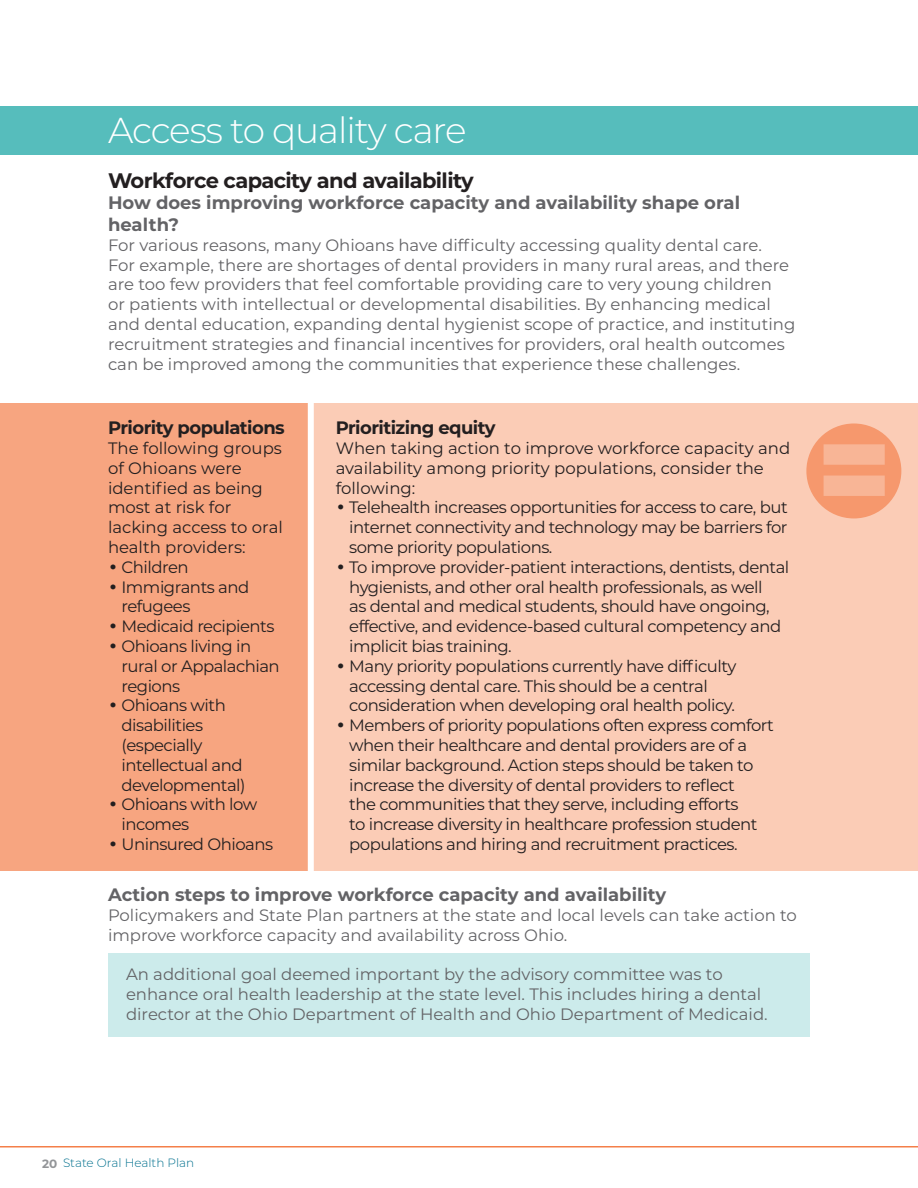
<style>
.page{position:relative;width:918px;height:1188px;background:#fff}
.page>*{position:absolute;margin:0;border:0;box-sizing:border-box;transform-origin:0 0}
.t1{font:900 120px "Montserrat";color:#fff}
.heading_2{font:300 36px "Montserrat";letter-spacing:-.03em;color:#fff}
.t2{font:700 21px "Montserrat";letter-spacing:-.03em;color:#231f20}
.t3{font:700 18px/21.6px "Montserrat";color:#636366}
.t4{font:700 18px "Montserrat";letter-spacing:-.03em;color:#231f20}
.t5{font:16.5px/19.8px "Montserrat";letter-spacing:-.03em;color:#231f20}
.t6{font:16.5px/19.8px "Montserrat";color:#636366}
.t7{font:16.5px/19.8px "Montserrat";color:#231f20}
.t8{font:300 12px "Montserrat";color:#01708e}
.s1{font-family:"Century Gothic"}
.s2{font-weight:700;color:#939598}
</style>
<div class="page">
<hr style="left:0;top:1146px;width:918px;height:2px;background:#f47f49">
<div style="left:108px;top:953px;width:702px;height:83px;background:#ccebeb"></div>
<div style="left:0;top:106px;width:918px;height:49px;background:#56bdbc"></div>
<div style="left:0;top:403px;width:314px;height:467px;background:#f7a580"></div>
<div style="left:309px;top:403px;width:609px;height:467px;background:#fbccb6"></div>
<div style="left:806px;top:423px;width:95px;height:95px;background:#f6986d;border-radius:50%"></div>
<div style="left:308px;top:399px;width:6px;height:473px;background:#fff"></div>
<p class="heading_2" style="left:108px;top:106px;width:360px">Access to quality care</p>
<p class="t2" style="left:108px;top:165px;width:367px">Workforce capacity and availability</p>
<p class="t3" style="left:108px;top:191px;width:634px">How does improving workforce capacity and availability shape oral health?</p>
<p class="t6" style="left:108px;top:234px;width:689px">For various reasons, many Ohioans have difficulty accessing quality dental care.<br>For example, there are shortages of dental providers in many rural areas, and there are too few providers that feel comfortable providing care to very young children<br>or patients with intellectual or developmental disabilities. By enhancing medical and dental education, expanding dental hygienist scope of practice, and instituting recruitment strategies and financial incentives for providers, oral health outcomes can be improved among the communities that experience these challenges.</p>
<p class="t4" style="left:108px;top:415px;width:178px">Priority populations</p>
<p class="t7" style="left:108px;top:438px;width:176px">The following groups of Ohioans were identified as being most at risk for lacking access to oral health providers:</p>
<p class="t5" style="left:108px;top:556px;width:82px"><span class="s1">•</span> Children</p>
<p class="t5" style="left:122px;top:576px;width:129px;text-indent:-14px"><span class="s1">•</span> Immigrants and refugees</p>
<p class="t5" style="left:108px;top:616px;width:168px"><span class="s1">•</span> Medicaid recipients</p>
<p class="t5" style="left:122px;top:636px;width:160px;text-indent:-14px"><span class="s1">•</span> Ohioans living in rural or Appalachian regions</p>
<p class="t5" style="left:122px;top:695px;width:126px;text-indent:-14px"><span class="s1">•</span> Ohioans with disabilities (especially intellectual and developmental)</p>
<p class="t5" style="left:122px;top:794px;width:137px;text-indent:-14px"><span class="s1">•</span> Ohioans with low incomes</p>
<p class="t5" style="left:108px;top:834px;width:167px"><span class="s1">•</span> Uninsured Ohioans</p>
<p class="t4" style="left:336px;top:415px;width:161px">Prioritizing equity</p>
<p class="t7" style="left:336px;top:438px;width:456px">When taking action to improve workforce capacity and availability among priority populations, consider the following:</p>
<p class="t5" style="left:349px;top:497px;width:440px;text-align:justify;text-indent:-14px"><span class="s1">•</span> Telehealth increases opportunities for access to care, but internet connectivity and technology may be barriers for some priority populations.</p>
<p class="t5" style="left:349px;top:556px;width:442px;text-indent:-14px"><span class="s1">•</span> To improve provider-patient interactions, dentists, dental hygienists, and other oral health professionals, as well<br>as dental and medical students, should have ongoing, effective, and evidence-based cultural competency and implicit bias training.</p>
<p class="t5" style="left:349px;top:655px;width:389px;text-indent:-14px"><span class="s1">•</span> Many priority populations currently have difficulty accessing dental care. This should be a central consideration when developing oral health policy.</p>
<p class="t5" style="left:349px;top:715px;width:426px;text-indent:-14px"><span class="s1">•</span> Members of priority populations often express comfort when their healthcare and dental providers are of a similar background. Action steps should be taken to increase the diversity of dental providers to reflect<br>the communities that they serve, including efforts<br>to increase diversity in healthcare profession student populations and hiring and recruitment practices.</p>
<p class="t3" style="left:108px;top:883px;width:560px">Action steps to improve workforce capacity and availability</p>
<p class="t6" style="left:108px;top:905px;width:690px">Policymakers and State Plan partners at the state and local levels can take action to improve workforce capacity and availability across Ohio.</p>
<p class="t6" style="left:126px;top:964px;width:643px">An additional goal deemed important by the advisory committee was to enhance oral health leadership at the state level. This includes hiring a dental director at the Ohio Department of Health and Ohio Department of Medicaid.</p>
<h1 class="t1" style="left:817px;top:379px;width:76px">=</h1>
<p class="t8" style="left:42px;top:1155px;width:154px"><span class="s2">20</span> State Oral Health Plan</p>
</div>
